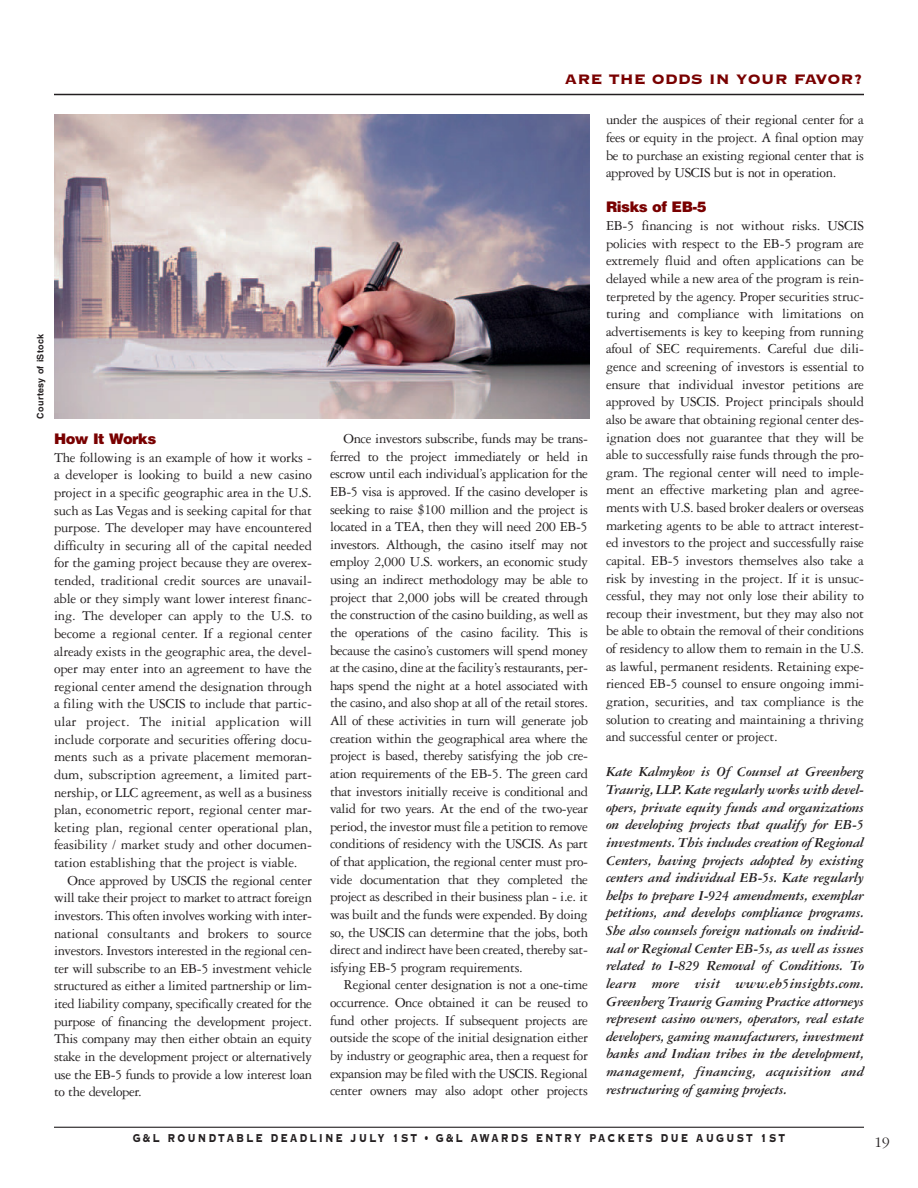
<style>
.page{position:relative;width:918px;height:1188px;background:#fff}
.page>*{position:absolute;margin:0;border:0;box-sizing:border-box;transform-origin:0 0}
.t1{font:18px "Copperplate Thirty Three BC";color:#790000}
.t2{font:15px "Copperplate Thirty Three BC";letter-spacing:.185em;color:#231f20;scale:.73 1}
.t3{font:300 15px "Garamond";color:#231f20}
.t4{font:14.7px/17.5px "Garamond Three";letter-spacing:-.01em;color:#231f20;text-align:justify}
.t5{font:italic 700 14.7px/17.5px "Garamond Three";letter-spacing:-.025em;color:#231f20;text-align:justify}
.t6{font:14.7px "Garamond Three";letter-spacing:.01em;color:#231f20}
.t7{font:900 14.7px "Helvetica";letter-spacing:-.035em;color:#790000}
.t8{font:700 9px "Helvetica";letter-spacing:.03em;color:#231f20}
</style>
<div class="page">
<hr style="left:54px;top:1127px;width:810px;height:1px;background:#231f20">
<hr style="left:54px;top:94px;width:810px;height:1px;background:#231f20">
<img style="left:54px;top:115px;width:535px;height:303px">
<p class="t8" style="left:37px;top:419px;width:86px;rotate:-90deg">Courtesy of iStock</p>
<p class="t7" style="left:54px;top:433px;width:104px">How It Works</p>
<p class="t4" style="left:54px;top:450px;width:259px">The following is an example of how it works -</p>
<p class="t4" style="left:54px;top:467px;width:259px">a developer is looking to build a new casino</p>
<p class="t4" style="left:54px;top:485px;width:259px">project in a specific geographic area in the U.S.</p>
<p class="t4" style="left:54px;top:503px;width:259px">such as Las Vegas and is seeking capital for that</p>
<p class="t4" style="left:54px;top:520px;width:259px">purpose. The developer may have encountered</p>
<p class="t4" style="left:54px;top:538px;width:259px">difficulty in securing all of the capital needed</p>
<p class="t4" style="left:54px;top:555px;width:260px">for the gaming project because they are overex-</p>
<p class="t4" style="left:54px;top:573px;width:260px">tended, traditional credit sources are unavail-</p>
<p class="t4" style="left:54px;top:591px;width:259px">able or they simply want lower interest financ-</p>
<p class="t4" style="left:54px;top:608px;width:259px">ing. The developer can apply to the U.S. to</p>
<p class="t4" style="left:54px;top:626px;width:259px">become a regional center. If a regional center</p>
<p class="t4" style="left:54px;top:644px;width:259px">already exists in the geographic area, the devel-</p>
<p class="t4" style="left:54px;top:661px;width:259px">oper may enter into an agreement to have the</p>
<p class="t4" style="left:54px;top:679px;width:259px">regional center amend the designation through</p>
<p class="t4" style="left:54px;top:696px;width:259px">a filing with the USCIS to include that partic-</p>
<p class="t6" style="left:54px;top:716px;width:260px">ular project. The initial application will</p>
<p class="t4" style="left:54px;top:732px;width:260px">include corporate and securities offering docu-</p>
<p class="t4" style="left:54px;top:749px;width:260px">ments such as a private placement memoran-</p>
<p class="t4" style="left:54px;top:767px;width:260px">dum, subscription agreement, a limited part-</p>
<p class="t4" style="left:54px;top:785px;width:260px">nership, or LLC agreement, as well as a business</p>
<p class="t4" style="left:54px;top:802px;width:260px">plan, econometric report, regional center mar-</p>
<p class="t4" style="left:54px;top:820px;width:260px">keting plan, regional center operational plan,</p>
<p class="t4" style="left:54px;top:837px;width:260px">feasibility / market study and other documen-</p>
<p class="t4" style="left:54px;top:855px;width:245px">tation establishing that the project is viable.</p>
<p class="t4" style="left:68px;top:873px;width:246px">Once approved by USCIS the regional center</p>
<p class="t4" style="left:54px;top:890px;width:260px">will take their project to market to attract foreign</p>
<p class="t4" style="left:54px;top:908px;width:260px">investors. This often involves working with inter-</p>
<p class="t4" style="left:54px;top:926px;width:260px">national consultants and brokers to source</p>
<p class="t4" style="left:54px;top:943px;width:260px">investors. Investors interested in the regional cen-</p>
<p class="t4" style="left:54px;top:961px;width:260px">ter will subscribe to an EB-5 investment vehicle</p>
<p class="t4" style="left:54px;top:978px;width:260px">structured as either a limited partnership or lim-</p>
<p class="t4" style="left:54px;top:996px;width:260px">ited liability company, specifically created for the</p>
<p class="t4" style="left:54px;top:1014px;width:259px">purpose of financing the development project.</p>
<p class="t4" style="left:54px;top:1031px;width:259px">This company may then either obtain an equity</p>
<p class="t4" style="left:54px;top:1049px;width:260px">stake in the development project or alternatively</p>
<p class="t4" style="left:54px;top:1067px;width:260px">use the EB-5 funds to provide a low interest loan</p>
<p class="t4" style="left:54px;top:1084px;width:89px">to the developer.</p>
<p class="t1" style="left:565px;top:67px;width:299px">ARE THE ODDS IN YOUR FAVOR?</p>
<p class="t4" style="left:330px;top:431px;width:260px;text-indent:14px">Once investors subscribe, funds may be trans&shy;ferred to the project immediately or held in escrow until each individual’s application for the EB-5 visa is approved. If the casino developer is seeking to raise $100 million and the project is located in a TEA, then they will need 200 EB-5 investors. Although, the casino itself may not employ 2,000 U.S. workers, an economic study using an indirect methodology may be able to project that 2,000 jobs will be created through the construction of the casino building, as well as the operations of the casino facility. This is because the casino’s customers will spend money at the casino, dine at the facility’s restaurants, per&shy;haps spend the night at a hotel associated with the casino, and also shop at all of the retail stores.<br>All of these activities in turn will generate job creation within the geographical area where the project is based, thereby satisfying the job cre&shy;ation requirements of the EB-5. The green card that investors initially receive is conditional and valid for two years. At the end of the two-year period, the investor must file a petition to remove conditions of residency with the USCIS. As part of that application, the regional center must pro&shy;vide documentation that they completed the project as described in their business plan - i.e. it was built and the funds were expended. By doing so, the USCIS can determine that the jobs, both direct and indirect have been created, thereby sat&shy;isfying EB-5 program requirements.</p>
<p class="t4" style="left:330px;top:977px;width:260px;text-indent:14px">Regional center designation is not a one-time occurrence. Once obtained it can be reused to fund other projects. If subsequent projects are outside the scope of the initial designation either by industry or geographic area, then a request for expansion may be filed with the USCIS. Regional center owners may also adopt other projects</p>
<p class="t4" style="left:606px;top:112px;width:259px">under the auspices of their regional center for a fees or equity in the project. A final option may be to purchase an existing regional center that is approved by USCIS but is not in operation.</p>
<p class="t7" style="left:606px;top:202px;width:102px">Risks of EB-5</p>
<p class="t4" style="left:606px;top:218px;width:260px">EB-5 financing is not without risks. USCIS policies with respect to the EB-5 program are extremely fluid and often applications can be delayed while a new area of the program is rein&shy;terpreted by the agency. Proper securities struc&shy;turing and compliance with limitations on advertisements is key to keeping from running afoul of SEC requirements. Careful due dili&shy;gence and screening of investors is essential to ensure that individual investor petitions are approved by USCIS. Project principals should also be aware that obtaining regional center des&shy;ignation does not guarantee that they will be able to successfully raise funds through the pro&shy;gram. The regional center will need to imple&shy;ment an effective marketing plan and agree&shy;ments with U.S. based broker dealers or overseas marketing agents to be able to attract interest&shy;ed investors to the project and successfully raise capital. EB-5 investors themselves also take a risk by investing in the project. If it is unsuc&shy;cessful, they may not only lose their ability to recoup their investment, but they may also not be able to obtain the removal of their conditions of residency to allow them to remain in the U.S. as lawful, permanent residents. Retaining expe&shy;rienced EB-5 counsel to ensure ongoing immi&shy;gration, securities, and tax compliance is the solution to creating and maintaining a thriving and successful center or project.</p>
<p class="t5" style="left:606px;top:764px;width:260px">Kate Kalmykov is Of Counsel at Greenberg Traurig, LLP. Kate regularly works with devel&shy;opers, private equity funds and organizations on developing projects that qualify for EB-5 investments. This includes creation of Regional Centers, having projects adopted by existing centers and individual EB-5s. Kate regularly helps to prepare I-924 amendments, exemplar petitions, and develops compliance programs.<br>She also counsels foreign nationals on individ&shy;ual or Regional Center EB-5s, as well as issues related to I-829 Removal of Conditions. To learn more visit www.eb5insights.com.<br>Greenberg Traurig Gaming Practice attorneys represent casino owners, operators, real estate developers, gaming manufacturers, investment banks and Indian tribes in the development, management, financing, acquisition and restructuring of gaming projects.</p>
<p class="t2" style="left:133px;top:1128px;width:895px">G&amp;L ROUNDTABLE DEADLINE JULY 1ST • G&amp;L AWARDS ENTRY PACKETS DUE AUGUST 1ST</p>
<p class="t3" style="left:875px;top:1136px;width:16px">19</p>
</div>
